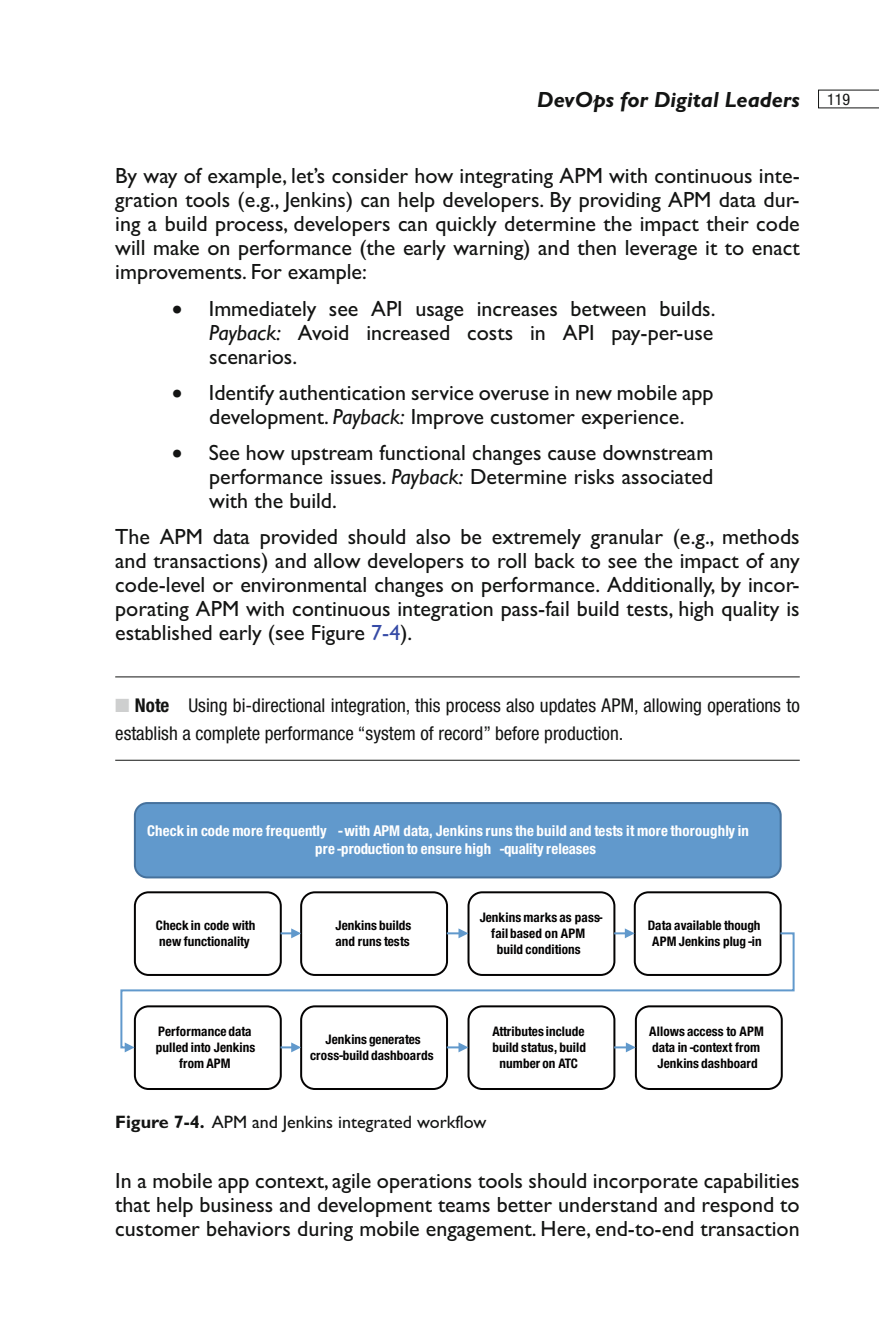
<style>
.page{position:relative;width:879px;height:1333px;background:#fff}
.page>*{position:absolute;margin:0;border:0;box-sizing:border-box;transform-origin:0 0}
.t1{font:22px/24px "Yhlsxw Gill Sans";color:#131413;text-align:justify}
.t2{font:italic 700 22px "Nxwnfr Gill Sans";color:#131413}
.t3{font:condensed 19px/28px "Qcyhdn Helvetica Neue";color:#131413}
.t4{font:18px "Yhlsxw Gill Sans";color:#131413}
.t5{font:700 condensed 14.8px/17.6px "Lxrwnv Helvetica Neue";letter-spacing:.015em;color:#fff}
.t6{font:700 condensed 13.2px/16px "Lxrwnv Helvetica Neue";letter-spacing:.005em;color:#040303;text-align:center}
.s1{font-family:"Qcyhdn Helvetica Neue";font-weight:400;font-style:normal;font-stretch:condensed;font-size:16px}
.s2{font-family:"Ltssgx Gill Sans";font-style:italic}
.s3{color:#364ba6}
.s4{color:#cecfcf}
.s5{font-family:"Vbyyxw Helvetica Neue";font-weight:700}
.s6{font-family:"Wynckn Gill Sans";font-weight:700}
</style>
<div class="page">
<svg style="left:818px;top:90px;width:61px;height:18px"></svg>
<hr style="left:115px;top:676px;width:685px;height:1px;background:#131413">
<hr style="left:115px;top:759px;width:685px;height:1px;background:#131413">
<div style="left:134px;top:891px;width:148px;height:84px;border:2px solid #040303;border-radius:14px"></div>
<div style="left:300px;top:891px;width:148px;height:84px;border:2px solid #040303;border-radius:14px"></div>
<div style="left:467px;top:891px;width:148px;height:84px;border:2px solid #040303;border-radius:14px"></div>
<div style="left:634px;top:891px;width:147px;height:84px;border:2px solid #040303;border-radius:14px"></div>
<div style="left:134px;top:1005px;width:148px;height:84px;border:2px solid #040303;border-radius:14px"></div>
<div style="left:300px;top:1005px;width:148px;height:84px;border:2px solid #040303;border-radius:14px"></div>
<div style="left:467px;top:1005px;width:148px;height:84px;border:2px solid #040303;border-radius:14px"></div>
<div style="left:635px;top:1005px;width:148px;height:84px;border:2px solid #040303;border-radius:14px"></div>
<svg style="left:120px;top:931px;width:674px;height:118px"></svg>
<svg style="left:125px;top:1042px;width:10px;height:10px"></svg>
<svg style="left:280px;top:928px;width:21px;height:10px"></svg>
<svg style="left:447px;top:928px;width:21px;height:10px"></svg>
<svg style="left:614px;top:928px;width:21px;height:10px"></svg>
<svg style="left:280px;top:1042px;width:21px;height:10px"></svg>
<svg style="left:447px;top:1042px;width:21px;height:10px"></svg>
<svg style="left:614px;top:1042px;width:22px;height:10px"></svg>
<div style="left:135px;top:803px;width:645px;height:74px;background:#6199cc;border-radius:12px"></div>
<div style="left:134px;top:802px;width:647px;height:76px;border:2px solid #45719c;border-radius:12px"></div>
<p class="t2" style="left:537px;top:92px;width:314px">DevOps for Digital Leaders <span class="s1">119</span></p>
<p class="t1" style="left:115px;top:166px;width:686px">By way of example, let’s consider how integrating APM with continuous inte&shy;gration tools (e.g., Jenkins) can help developers. By providing APM data dur&shy;ing a build process, developers can quickly determine the impact their code will make on performance (the early warning) and then leverage it to enact improvements. For example:</p>
<p class="t1" style="left:209px;top:298px;width:508px;text-indent:-37px">• Immediately see API usage increases between builds.<br><span class="s2">Payback:</span> Avoid increased costs in API pay-per-use scenarios.</p>
<p class="t1" style="left:172px;top:382px;width:542px;text-align:center">• Identify authentication service overuse in new mobile app development. <span class="s2">Payback:</span> Improve customer experience.</p>
<p class="t1" style="left:209px;top:442px;width:505px;text-indent:-37px">• See how upstream functional changes cause downstream performance issues. <span class="s2">Payback:</span> Determine risks associated with the build.</p>
<p class="t1" style="left:115px;top:526px;width:686px">The APM data provided should also be extremely granular (e.g., methods and transactions) and allow developers to roll back to see the impact of any code-level or environmental changes on performance. Additionally, by incor&shy;porating APM with continuous integration pass-fail build tests, high quality is established early (see Figure <span class="s3">7-4</span>).</p>
<p class="t3" style="left:115px;top:692px;width:686px"><span class="s4">■</span> <span class="s5">Note</span> Using bi-directional integration, this process also updates APM, allowing operations to establish a complete performance “system of record” before production.</p>
<p class="t5" style="left:315px;top:823px;width:435px;text-indent:-168px">Check in code more frequently -with APM data, Jenkins runs the build and tests it more thoroughly in pre-production to ensure high -quality releases</p>
<p class="t6" style="left:156px;top:918px;width:101px;text-align:left">Check in code with new functionality</p>
<p class="t6" style="left:335px;top:918px;width:77px;text-align:left">Jenkins builds and runs tests</p>
<p class="t6" style="left:480px;top:910px;width:125px">Jenkins marks as pass&shy;fail based on APM build conditions</p>
<p class="t6" style="left:648px;top:918px;width:115px">Data available though<br>APM Jenkins plug -in</p>
<p class="t6" style="left:156px;top:1024px;width:101px">Performance data pulled into Jenkins from APM</p>
<p class="t6" style="left:310px;top:1032px;width:125px">Jenkins generates cross-build dashboards</p>
<p class="t6" style="left:492px;top:1024px;width:95px">Attributes include build status, build number on ATC</p>
<p class="t6" style="left:649px;top:1024px;width:116px">Allows access to APM data in -context from<br>Jenkins dashboard</p>
<p class="t4" style="left:115px;top:1115px;width:373px"><span class="s6">Figure 7-4.</span> APM and Jenkins integrated workflow</p>
<p class="t1" style="left:115px;top:1170px;width:686px">In a mobile app context, agile operations tools should incorporate capabilities that help business and development teams better understand and respond to customer behaviors during mobile engagement. Here, end-to-end transaction</p>
</div>
